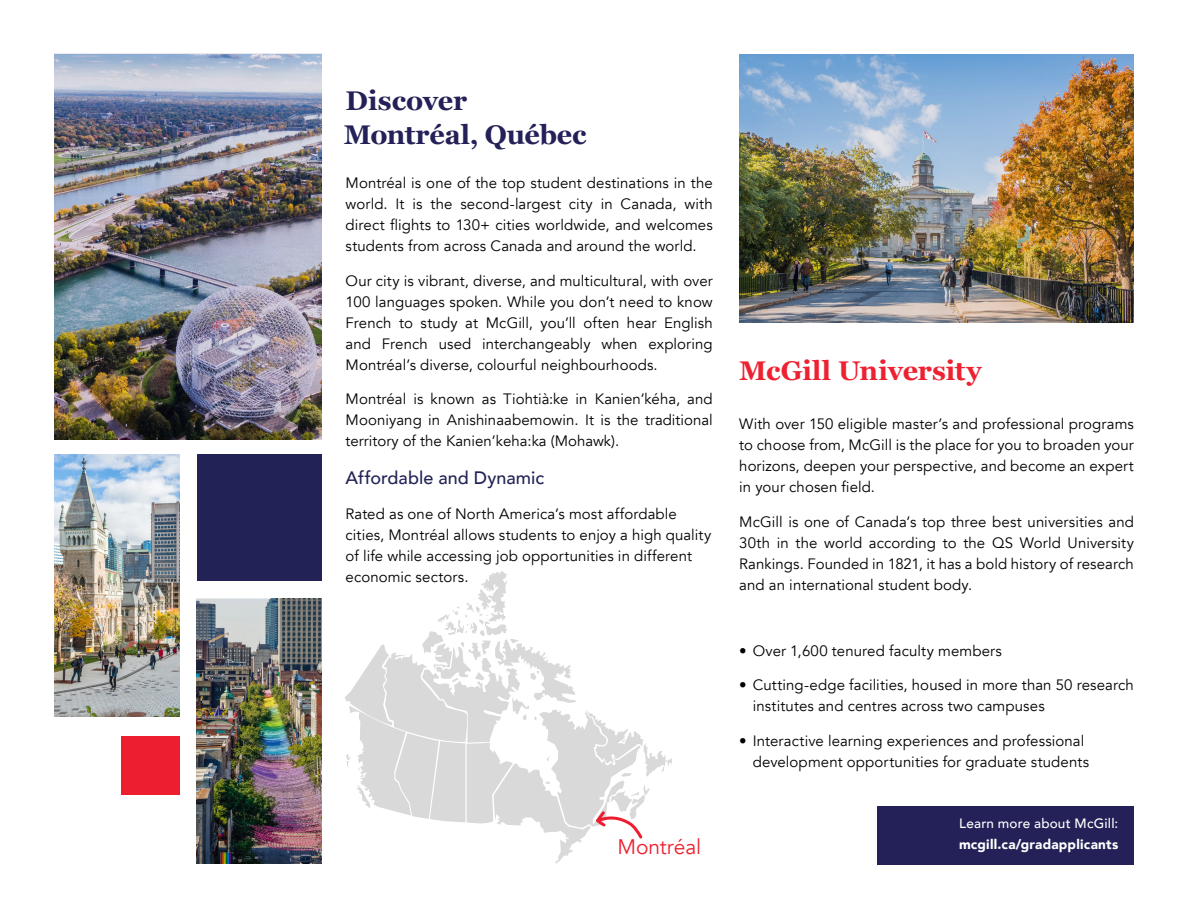
<style>
.page{position:relative;width:1188px;height:918px;background:#fff}
.page>*{position:absolute;margin:0;border:0;box-sizing:border-box;transform-origin:0 0}
.t1{font:700 27px "Georgia";letter-spacing:-.01em;color:#232157}
.t2{font:700 27px "Georgia";letter-spacing:-.005em;color:#ed2130}
.t3{font:21px "Avenir";letter-spacing:-.005em;color:#ed2130}
.t4{font:500 18px "Avenir";color:#222356}
.t5{font:15px/21px "Avenir";letter-spacing:.005em;color:#000;text-align:justify}
.t6{font:900 13.5px "Avenir";letter-spacing:.02em;color:#fff}
.t7{font:500 13.5px "Avenir";letter-spacing:.015em;color:#fff}
</style>
<div class="page">
<div style="left:878px;top:806px;width:256px;height:58px;background:#232157"></div>
<img style="left:54px;top:455px;width:125px;height:261px">
<div style="left:121px;top:737px;width:58px;height:58px;background:#ed1e2f"></div>
<div style="left:197px;top:455px;width:124px;height:126px;background:#232256"></div>
<img style="left:197px;top:599px;width:124px;height:264px">
<img style="left:739px;top:54px;width:395px;height:269px">
<img style="left:54px;top:54px;width:267px;height:385px">
<svg style="left:345px;top:571px;width:327px;height:293px"></svg>
<h1 class="t1" style="left:346px;top:81px;width:123px">Discover</h1>
<h1 class="t1" style="left:344px;top:114px;width:244px">Montréal, Québec</h1>
<p class="t5" style="left:346px;top:173px;width:369px">Montréal is one of the top student destinations in the world. It is the second-largest city in Canada, with direct flights to 130+ cities worldwide, and welcomes students from across Canada and around the world.</p>
<p class="t5" style="left:346px;top:271px;width:369px">Our city is vibrant, diverse, and multicultural, with over 100 languages spoken. While you don’t need to know French to study at McGill, you’ll often hear English and French used interchangeably when exploring Montréal’s diverse, colourful neighbourhoods.</p>
<p class="t5" style="left:346px;top:389px;width:369px">Montréal is known as Tiohtià:ke in Kanien’kéha, and Mooniyang in Anishinaabemowin. It is the traditional territory of the Kanien’keha:ka (Mohawk).</p>
<p class="t4" style="left:346px;top:462px;width:200px">Affordable and Dynamic</p>
<p class="t5" style="left:346px;top:503px;width:367px;text-align:left">Rated as one of North America’s most affordable cities, Montréal allows students to enjoy a high quality of life while accessing job opportunities in different economic sectors.</p>
<h2 class="t3" style="left:617px;top:834px;width:85px">Montréal</h2>
<h1 class="t2" style="left:739px;top:350px;width:244px">McGill University</h1>
<p class="t5" style="left:739px;top:414px;width:396px">With over 150 eligible master’s and professional programs to choose from, McGill is the place for you to broaden your horizons, deepen your perspective, and become an expert in your chosen field.</p>
<p class="t5" style="left:739px;top:511px;width:396px">McGill is one of Canada’s top three best universities and 30th in the world according to the QS World University Rankings. Founded in 1821, it has a bold history of research and an international student body.</p>
<p class="t5" style="left:739px;top:640px;width:264px">• Over 1,600 tenured faculty members</p>
<p class="t5" style="left:753px;top:675px;width:383px;text-indent:-14px">• Cutting-edge facilities, housed in more than 50 research institutes and centres across two campuses</p>
<p class="t5" style="left:753px;top:730px;width:338px;text-indent:-14px">• Interactive learning experiences and professional development opportunities for graduate students</p>
<p class="t7" style="left:959px;top:812px;width:161px">Learn more about McGill:</p>
<p class="t6" style="left:959px;top:833px;width:161px">mcgill.ca/gradapplicants</p>
</div>
